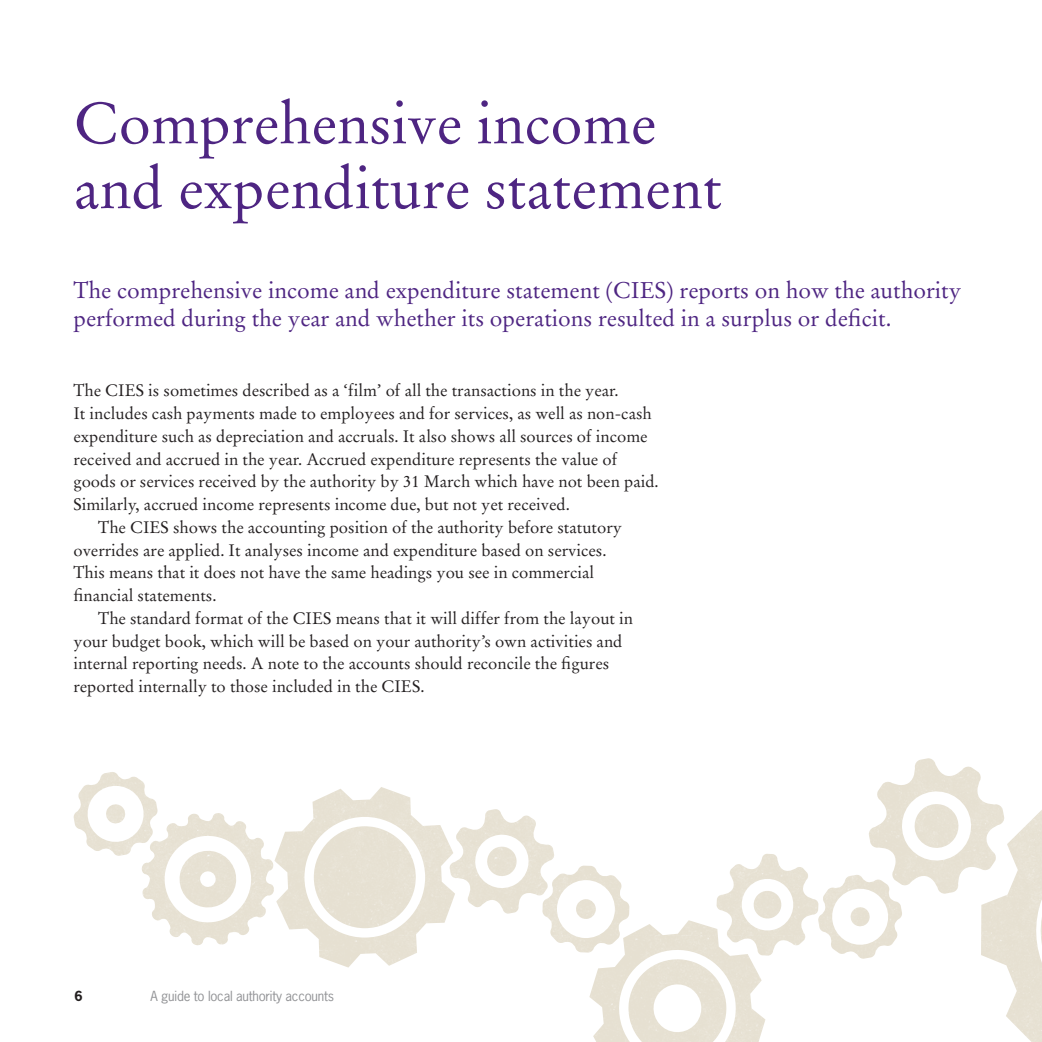
<style>
.page{position:relative;width:1042px;height:1042px;background:#fff}
.page>*{position:absolute;margin:0;border:0;box-sizing:border-box;transform-origin:0 0}
.A_Heading{font:57.75px/64.9px "Stempel Garamond LT Std";color:#4e2582}
.Intro_text_-_GT_purp{font:22.75px/28px "Stempel Garamond LT Std";color:#4e2582}
.C_Body_copy_Indent{font:16.62px/22.8px "Stempel Garamond LT Std";color:#231f20}
.C_Body_copy{font:16.62px/22.8px "Stempel Garamond LT Std";color:#231f20}
.t1{font:13.12px "News Gothic Std";letter-spacing:-.015em;color:#919295}
.t2{font:700 13.12px "News Gothic Std";color:#231f20}
</style>
<div class="page">
<img style="left:73px;top:758px;width:969px;height:284px">
<p class="A_Heading" style="left:74px;top:91px;width:650px">Comprehensive income and expenditure statement</p>
<p class="Intro_text_-_GT_purp" style="left:73px;top:276px;width:889px">The comprehensive income and expenditure statement (CIES) reports on how the authority performed during the year and whether its operations resulted in a surplus or deficit.</p>
<p class="C_Body_copy" style="left:73px;top:379px;width:587px">The CIES is sometimes described as a ‘film’ of all the transactions in the year.<br>It includes cash payments made to employees and for services, as well as non-cash expenditure such as depreciation and accruals. It also shows all sources of income received and accrued in the year. Accrued expenditure represents the value of goods or services received by the authority by 31 March which have not been paid.<br>Similarly, accrued income represents income due, but not yet received.</p>
<p class="C_Body_copy_Indent" style="left:73px;top:516px;width:550px;text-indent:25px">The CIES shows the accounting position of the authority before statutory overrides are applied. It analyses income and expenditure based on services.<br>This means that it does not have the same headings you see in commercial financial statements.</p>
<p class="C_Body_copy_Indent" style="left:73px;top:607px;width:561px;text-indent:25px">The standard format of the CIES means that it will differ from the layout in your budget book, which will be based on your authority’s own activities and internal reporting needs. A note to the accounts should reconcile the figures reported internally to those included in the CIES.</p>
<p class="t2" style="left:74px;top:987px;width:10px">6</p>
<p class="t1" style="left:150px;top:987px;width:185px">A guide to local authority accounts</p>
</div>
